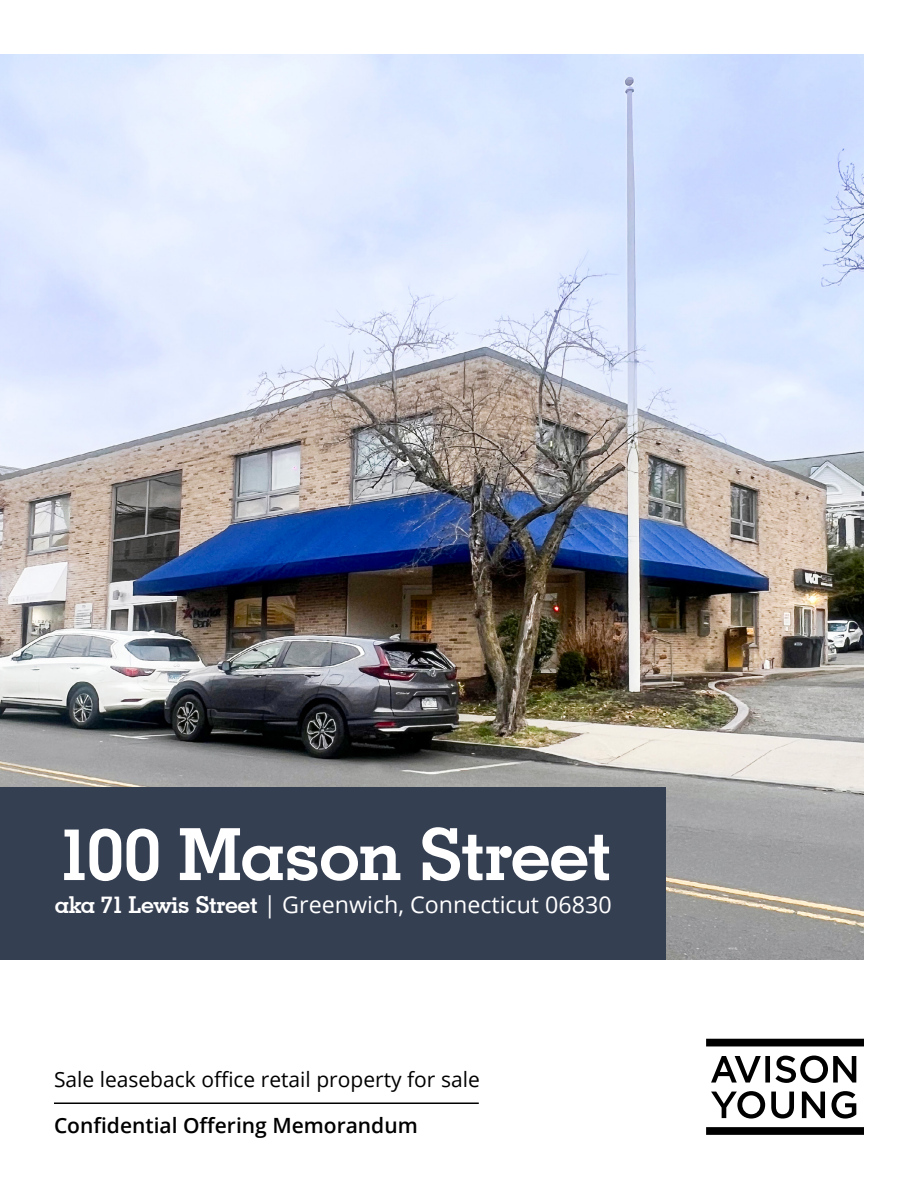
<style>
.page{position:relative;width:918px;height:1188px;background:#fff}
.page>*{position:absolute;margin:0;border:0;box-sizing:border-box;transform-origin:0 0}
.t1{font:700 72px "Geometric Slab 703 BT";letter-spacing:-.02em;color:#fff}
.t2{font:23.25px "Open Sans";color:#fff}
.t3{font:21px "Open Sans";color:#000}
.t4{font:600 21px "Open Sans";color:#000}
.s1{font-family:"Geometric Slab 703 BT";font-weight:700}
</style>
<div class="page">
<img style="left:0;top:54px;width:864px;height:906px">
<svg style="left:706px;top:1039px;width:158px;height:7px"></svg>
<svg style="left:706px;top:1127px;width:158px;height:8px"></svg>
<svg style="left:711px;top:1056px;width:145px;height:27px"></svg>
<svg style="left:711px;top:1091px;width:54px;height:28px"></svg>
<svg style="left:771px;top:1092px;width:23px;height:27px"></svg>
<svg style="left:802px;top:1092px;width:23px;height:26px"></svg>
<svg style="left:831px;top:1091px;width:25px;height:28px"></svg>
<hr style="left:54px;top:1102px;width:425px;height:2px;background:#000">
<div style="left:0;top:787px;width:665px;height:173px;background:#353f52"></div>
<h1 class="t1" style="left:55px;top:811px;width:559px">100 Mason Street</h1>
<p class="t2" style="left:55px;top:889px;width:558px"><span class="s1">aka 71 Lewis Street</span> | Greenwich, Connecticut 06830</p>
<p class="t3" style="left:54px;top:1065px;width:427px">Sale leaseback office retail property for sale</p>
<p class="t4" style="left:54px;top:1111px;width:365px">Confidential Offering Memorandum</p>
</div>
